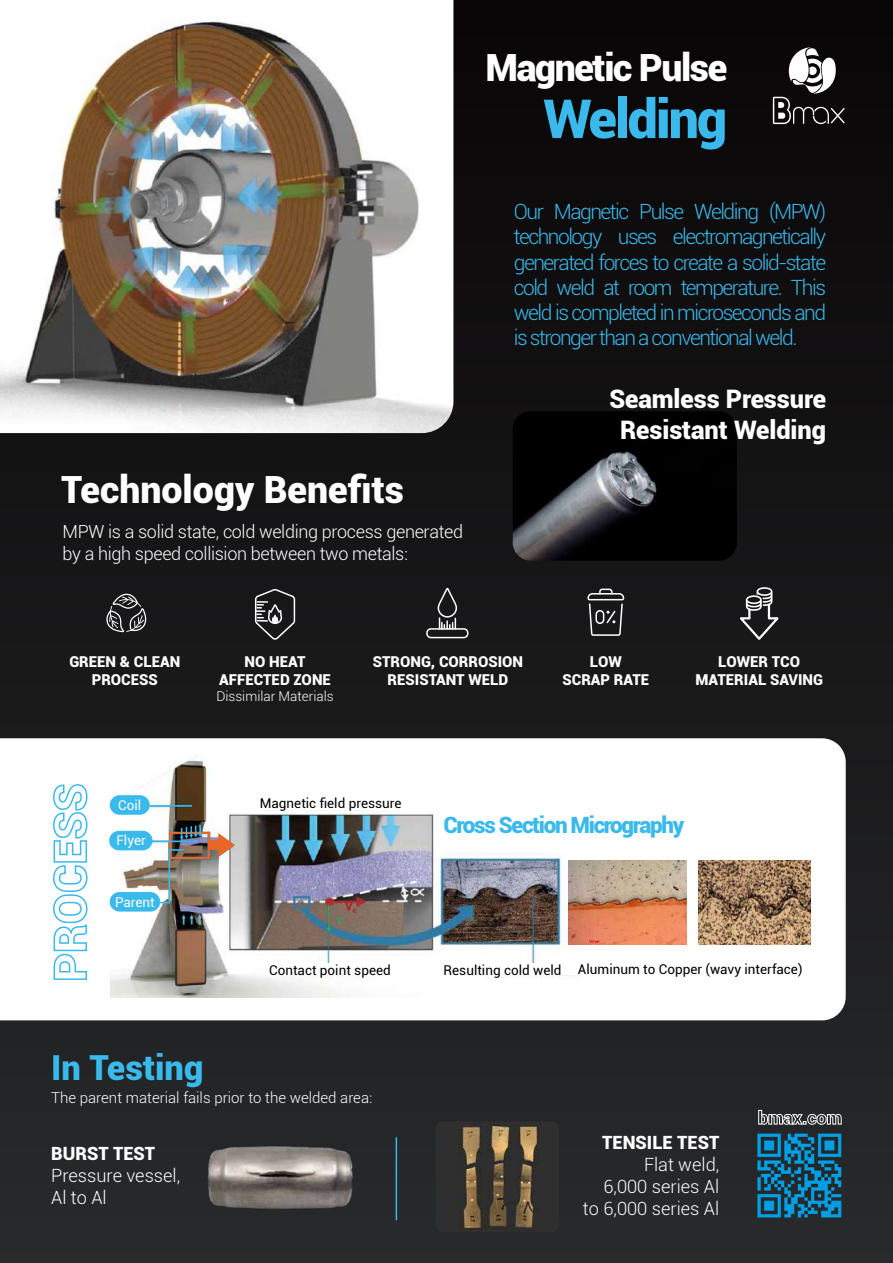
<style>
.page{position:relative;width:893px;height:1263px;background:#fff}
.page>*{position:absolute;margin:0;border:0;box-sizing:border-box;transform-origin:0 0}
.t1{font:900 54px "Roboto";letter-spacing:-.04em;color:#3abaec}
.t2{font:900 37.5px "Roboto";color:#fff}
.t3{font:900 37.5px "Roboto";letter-spacing:-.04em;color:#fff}
.t4{font:900 34.5px "Roboto";color:#3abaec}
.t5{font:900 25.5px/30.6px "Roboto";letter-spacing:-.005em;color:#fff;text-align:center}
.t6{font:900 22.5px "Roboto";letter-spacing:-.06em;color:#3abaec}
.t7{font:300 21px/25.2px "Roboto";letter-spacing:-.07em;color:#3abaec;text-align:justify}
.t8{font:300 18.3px/21.9px "Roboto";color:#fff}
.t9{font:900 18.3px "Roboto";color:#fff}
.t10{font:300 18px/21.6px "Roboto";letter-spacing:-.02em;color:#fff}
.t11{font:900 15px/18px "Roboto";color:#fff;text-align:center}
.t12{font:300 15px "Roboto";color:#fff}
.t13{font:13.5px "Roboto";color:#000}
.t14{font:300 13.5px "Roboto";color:#fff}
.t15{font:13.5px "Roboto";color:#fff}
</style>
<div class="page">
<div style="left:0;top:0;width:893px;height:1263px;background:linear-gradient(to bottom,#080506,#282a2c)"></div>
<svg style="left:773px;top:47px;width:72px;height:77px"></svg>
<img style="left:0;top:0;width:453px;height:433px">
<svg style="left:0;top:737px;width:846px;height:284px"></svg>
<svg style="left:52px;top:783px;width:36px;height:198px"></svg>
<img style="left:110px;top:748px;width:476px;height:250px">
<div style="left:110px;top:795px;width:40px;height:20px;background:#3abaec;border-radius:10px"></div>
<hr style="left:146px;top:805px;width:46px;height:1px;background:#3abaec">
<svg style="left:113px;top:848px;width:55px;height:6px"></svg>
<div style="left:109px;top:831px;width:44px;height:19px;background:#3abaec;border-radius:10px"></div>
<div style="left:110px;top:892px;width:50px;height:19px;background:#3abaec;border-radius:10px"></div>
<div style="left:169px;top:832px;width:41px;height:27px;border:2px solid #e96626"></div>
<hr style="left:169px;top:849px;width:1px;height:54px;background:#3abaec">
<svg style="left:168px;top:825px;width:34px;height:36px"></svg>
<hr style="left:151px;top:841px;width:47px;height:1px;background:#3abaec">
<div style="left:209px;top:840px;width:12px;height:10px;background:#e96626"></div>
<svg style="left:217px;top:832px;width:19px;height:26px"></svg>
<div style="left:265px;top:788px;width:130px;height:22px;background:#fff"></div>
<div style="left:280px;top:963px;width:94px;height:12px;background:#fff"></div>
<div style="left:486px;top:963px;width:94px;height:12px;background:#fff"></div>
<img style="left:569px;top:860px;width:118px;height:84px">
<img style="left:698px;top:860px;width:112px;height:84px">
<img style="left:513px;top:411px;width:224px;height:150px">
<img style="left:199px;top:1140px;width:161px;height:73px">
<img style="left:436px;top:1121px;width:123px;height:111px">
<hr style="left:396px;top:1137px;width:1px;height:83px;background:#3abaec">
<svg style="left:736px;top:587px;width:46px;height:55px"></svg>
<svg style="left:106px;top:594px;width:40px;height:38px"></svg>
<svg style="left:425px;top:586px;width:44px;height:53px"></svg>
<svg style="left:587px;top:588px;width:38px;height:88px"></svg>
<div style="left:595px;top:610px;width:9px;height:14px;border:2px solid #fff;border-radius:4px"></div>
<svg style="left:254px;top:573px;width:42px;height:68px"></svg>
<svg style="left:758px;top:1110px;width:84px;height:10px"></svg>
<img style="left:744px;top:1120px;width:111px;height:111px">
<h2 class="t3" style="left:485px;top:41px;width:243px">Magnetic Pulse</h2>
<h1 class="t1" style="left:543px;top:81px;width:185px">Welding</h1>
<p class="t7" style="left:514px;top:198px;width:314px">Our Magnetic Pulse Welding (MPW) technology uses electromagnetically generated forces to create a solid-state cold weld at room temperature. This weld is completed in microseconds and is stronger than a conventional weld.</p>
<h2 class="t2" style="left:61px;top:463px;width:344px">Technology Benefits</h2>
<p class="t10" style="left:63px;top:520px;width:402px">MPW is a solid state, cold welding process generated by a high speed collision between two metals:</p>
<p class="t11" style="left:69px;top:652px;width:112px">GREEN &amp; CLEAN<br>PROCESS</p>
<p class="t11" style="left:219px;top:652px;width:113px">NO HEAT<br>AFFECTED ZONE</p>
<p class="t14" style="left:216px;top:687px;width:119px">Dissimilar Materials</p>
<p class="t11" style="left:373px;top:652px;width:152px">STRONG, CORROSION<br>RESISTANT WELD</p>
<p class="t5" style="left:609px;top:383px;width:218px">Seamless Pressure<br>Resistant Welding</p>
<p class="t11" style="left:562px;top:652px;width:88px">LOW<br>SCRAP RATE</p>
<p class="t11" style="left:695px;top:652px;width:129px">LOWER TCO<br>MATERIAL SAVING</p>
<p class="t15" style="left:118px;top:795px;width:25px">Coil</p>
<p class="t15" style="left:116px;top:831px;width:31px">Flyer</p>
<p class="t15" style="left:115px;top:892px;width:41px">Parent</p>
<p class="t13" style="left:260px;top:794px;width:143px">Magnetic field pressure</p>
<p class="t6" style="left:444px;top:809px;width:242px">Cross Section Micrography</p>
<p class="t13" style="left:269px;top:960px;width:123px">Contact point speed</p>
<p class="t13" style="left:444px;top:960px;width:119px">Resulting cold weld</p>
<p class="t13" style="left:578px;top:959px;width:226px">Aluminum to Copper (wavy interface)</p>
<h3 class="t4" style="left:51px;top:1043px;width:154px">In Testing</h3>
<p class="t12" style="left:51px;top:1087px;width:323px">The parent material fails prior to the welded area:</p>
<p class="t9" style="left:51px;top:1141px;width:106px">BURST TEST</p>
<p class="t8" style="left:51px;top:1164px;width:131px">Pressure vessel,<br>Al to Al</p>
<p class="t9" style="left:602px;top:1130px;width:118px">TENSILE TEST</p>
<p class="t8" style="left:583px;top:1153px;width:138px;text-align:right">Flat weld,<br>6,000 series Al to 6,000 series Al</p>
</div>
